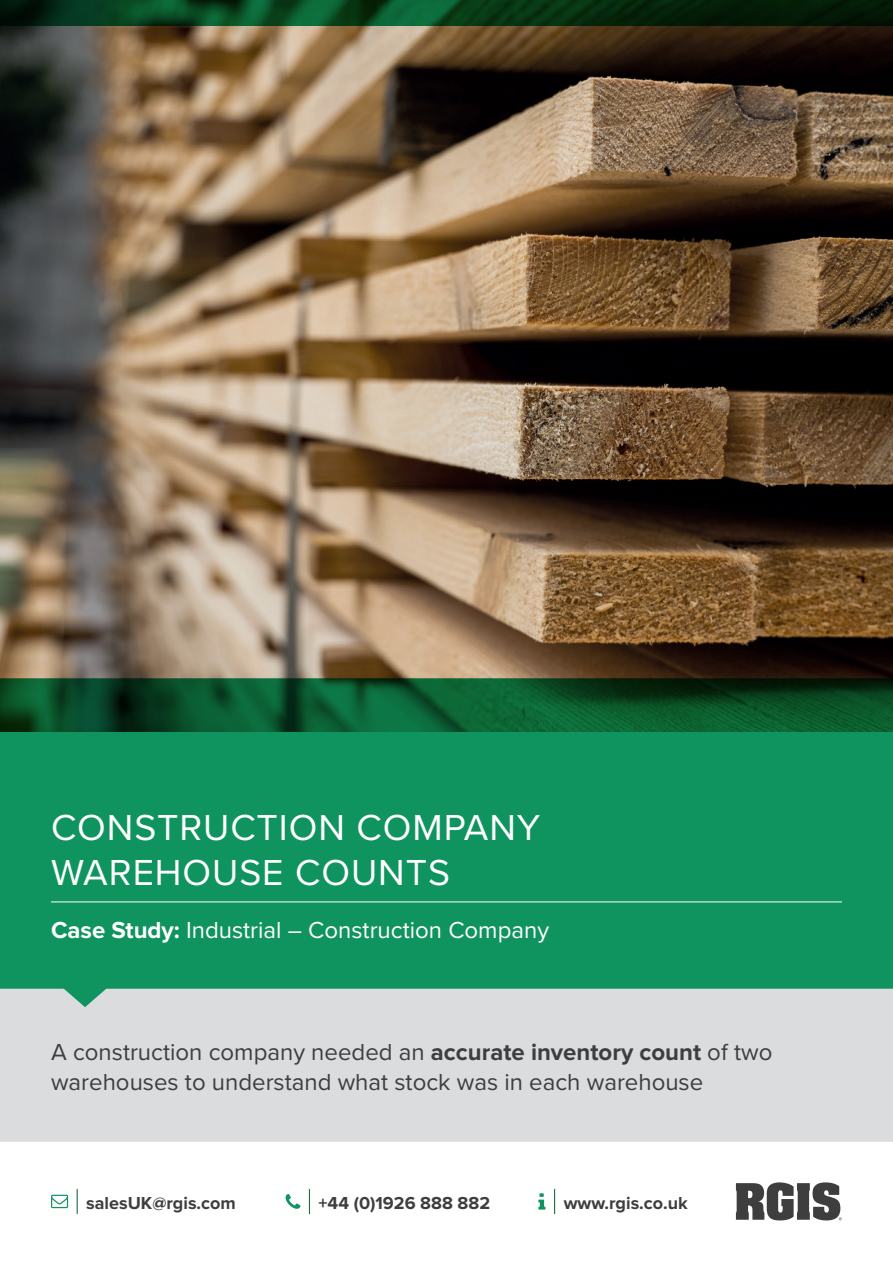
<style>
.page{position:relative;width:893px;height:1263px;background:#fff}
.page>*{position:absolute;margin:0;border:0;box-sizing:border-box;transform-origin:0 0}
.t1{font:37.5px/45px "Proxima Nova";letter-spacing:.025em;color:#fff}
.t2{font:24px/30px "Proxima Nova";color:#3e3e3f}
.t3{font:24px "Proxima Nova";color:#fff}
.t4{font:700 18px "Proxima Nova";color:#3e3e3f}
.s1{font-weight:700}
</style>
<div class="page">
<svg style="left:554px;top:1189px;width:1px;height:24px"></svg>
<svg style="left:538px;top:1193px;width:7px;height:16px"></svg>
<svg style="left:77px;top:1189px;width:1px;height:24px"></svg>
<svg style="left:51px;top:1195px;width:17px;height:13px"></svg>
<svg style="left:309px;top:1189px;width:1px;height:24px"></svg>
<svg style="left:286px;top:1194px;width:14px;height:15px"></svg>
<svg style="left:736px;top:1182px;width:106px;height:38px"></svg>
<div style="left:0;top:1007px;width:893px;height:135px;background:#dbdcde"></div>
<svg style="left:0;top:731px;width:893px;height:276px;background:#1d9867"></svg>
<img style="left:0;top:26px;width:893px;height:705px">
<hr style="left:51px;top:901px;width:791px;height:1px;background:#fff">
<svg style="left:0;top:0;width:893px;height:26px;background:#063517"></svg>
<h1 class="t1" style="left:51px;top:803px;width:491px">CONSTRUCTION COMPANY<br>WAREHOUSE COUNTS</h1>
<p class="t3" style="left:51px;top:912px;width:500px"><span class="s1">Case Study:</span> Industrial – Construction Company</p>
<p class="t2" style="left:51px;top:1036px;width:723px">A construction company needed an <span class="s1">accurate inventory count</span> of two warehouses to understand what stock was in each warehouse</p>
<p class="t4" style="left:86px;top:1192px;width:151px">salesUK@rgis.com</p>
<p class="t4" style="left:319px;top:1192px;width:173px">+44 (0)1926 888 882</p>
<p class="t4" style="left:564px;top:1192px;width:126px">www.rgis.co.uk</p>
</div>
